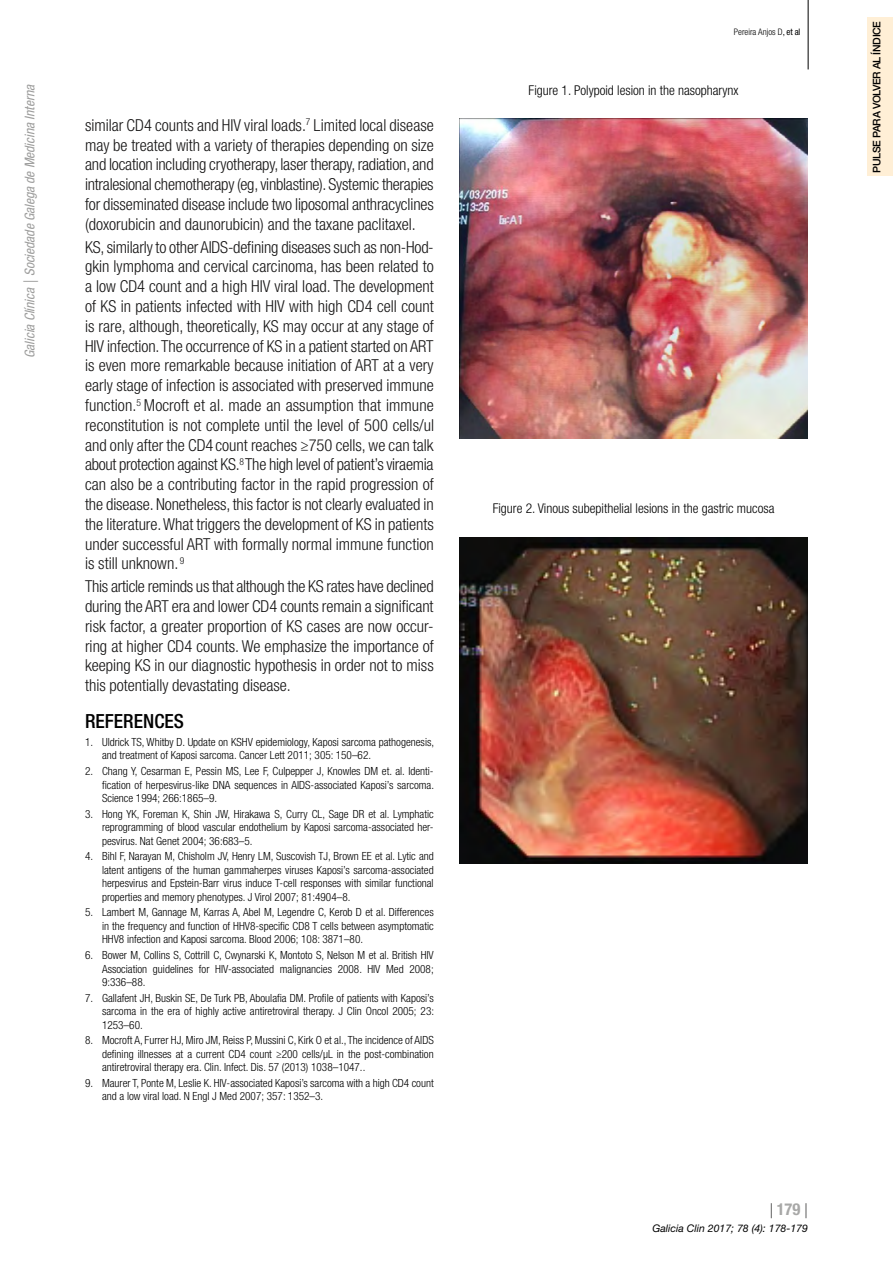
<style>
.page{position:relative;width:893px;height:1263px;background:#fff}
.page>*{position:absolute;margin:0;border:0;box-sizing:border-box;transform-origin:0 0}
.t1{font:500 condensed 19.5px "Helvetica Neue LT Std";color:#000}
.t2{font:300 condensed 16.5px/19.8px "Helvetica Neue LT Std";color:#181717;text-align:justify}
.t3{font:700 condensed 16.5px "Helvetica Neue LT Std";color:#a8a8a7}
.t4{font:300 condensed 13.5px "Helvetica Neue LT Std";color:#000}
.t5{font:italic condensed 13.5px "Helvetica Neue LT Std";color:#9d9d9c}
.t6{font:300 condensed 11.25px/13.5px "Helvetica Neue LT Std";color:#000;text-align:justify}
.t7{font:italic 10.5px "Helvetica Neue LT Std";color:#000}
.t8{font:500 10.5px "Helvetica Neue LT Std";letter-spacing:-.03em;color:#000}
.t9{font:300 condensed 9px "Helvetica Neue LT Std";color:#000}
.s1{font-weight:400}
.s2{font-weight:100;font-stretch:normal;font-size:15px;color:#000}
</style>
<div class="page">
<hr style="left:808px;top:0;width:1px;height:69px;background:#000">
<img style="left:459px;top:119px;width:349px;height:319px">
<img style="left:459px;top:537px;width:349px;height:326px">
<div style="left:867px;top:17px;width:26px;height:159px;background:#ffefd6"></div>
<p class="t5" style="left:22px;top:358px;width:275px;rotate:-90deg">Galicia Clínica | Sociedade Galega de Medicina Interna</p>
<p class="t2" style="left:85px;top:115px;width:350px">similar CD4 counts and HIV viral loads.<sup>7</sup> Limited local disease may be treated with a variety of therapies depending on size and location including cryotherapy, laser therapy, radiation, and intralesional chemotherapy (eg, vinblastine). Systemic therapies for disseminated disease include two liposomal anthracyclines (doxorubicin and daunorubicin) and the taxane paclitaxel.</p>
<p class="t2" style="left:85px;top:237px;width:351px">KS, similarly to other AIDS-defining diseases such as non-Hod&shy;gkin lymphoma and cervical carcinoma, has been related to a low CD4 count and a high HIV viral load. The development of KS in patients infected with HIV with high CD4 cell count is rare, although, theoretically, KS may occur at any stage of HIV infection. The occurrence of KS in a patient started on ART is even more remarkable because initiation of ART at a very early stage of infection is associated with preserved immune function.<sup>5</sup> Mocroft et al. made an assumption that immune reconstitution is not complete until the level of 500 cells/ul and only after the CD4count reaches ≥750 cells, we can talk about protection against KS.<sup>8</sup> The high level of patient’s viraemia can also be a contributing factor in the rapid progression of the disease. Nonetheless, this factor is not clearly evaluated in the literature. What triggers the development of KS in patients under successful ART with formally normal immune function is still unknown. <sup>9</sup></p>
<p class="t2" style="left:85px;top:576px;width:350px">This article reminds us that although the KS rates have declined during the ART era and lower CD4 counts remain a significant risk factor, a greater proportion of KS cases are now occur&shy;ring at higher CD4 counts. We emphasize the importance of keeping KS in our diagnostic hypothesis in order not to miss this potentially devastating disease.</p>
<p class="t1" style="left:85px;top:709px;width:100px">REFERENCES</p>
<p class="t6" style="left:102px;top:735px;width:334px;text-indent:-17px">1. Uldrick TS, Whitby D. Update on KSHV epidemiology, Kaposi sarcoma pathogenesis, and treatment of Kaposi sarcoma. Cancer Lett 2011; 305: 150–62.</p>
<p class="t6" style="left:102px;top:764px;width:334px;text-indent:-17px">2. Chang Y, Cesarman E, Pessin MS, Lee F, Culpepper J, Knowles DM et. al. Identi&shy;fication of herpesvirus-like DNA sequences in AIDS-associated Kaposi’s sarcoma.<br>Science 1994; 266:1865–9.</p>
<p class="t6" style="left:102px;top:807px;width:333px;text-indent:-17px">3. Hong YK, Foreman K, Shin JW, Hirakawa S, Curry CL, Sage DR et al. Lymphatic reprogramming of blood vascular endothelium by Kaposi sarcoma-associated her&shy;pesvirus. Nat Genet 2004; 36:683–5.</p>
<p class="t6" style="left:102px;top:849px;width:333px;text-indent:-17px">4. Bihl F, Narayan M, Chisholm JV, Henry LM, Suscovish TJ, Brown EE et al. Lytic and latent antigens of the human gammaherpes viruses Kaposi’s sarcoma-associated herpesvirus and Epstein-Barr virus induce T-cell responses with similar functional properties and memory phenotypes. J Virol 2007; 81:4904–8.</p>
<p class="t6" style="left:102px;top:905px;width:333px;text-indent:-17px">5. Lambert M, Gannage M, Karras A, Abel M, Legendre C, Kerob D et al. Differences in the frequency and function of HHV8-specific CD8 T cells between asymptomatic HHV8 infection and Kaposi sarcoma. Blood 2006; 108: 3871–80.</p>
<p class="t6" style="left:102px;top:948px;width:333px;text-indent:-17px">6. Bower M, Collins S, Cottrill C, Cwynarski K, Montoto S, Nelson M et al. British HIV Association guidelines for HIV-associated malignancies 2008. HIV Med 2008; 9:336–88.</p>
<p class="t6" style="left:102px;top:991px;width:334px;text-indent:-17px">7. Gallafent JH, Buskin SE, De Turk PB, Aboulafia DM. Profile of patients with Kaposi’s sarcoma in the era of highly active antiretroviral therapy. J Clin Oncol 2005; 23:<br>1253–60.</p>
<p class="t6" style="left:102px;top:1033px;width:333px;text-indent:-17px">8. Mocroft A, Furrer HJ, Miro JM, Reiss P, Mussini C, Kirk O et al., The incidence of AIDS defining illnesses at a current CD4 count ≥200 cells/μL in the post-combination antiretroviral therapy era. Clin. Infect. Dis. 57 (2013) 1038–1047..</p>
<p class="t6" style="left:102px;top:1076px;width:333px;text-indent:-17px">9. Maurer T, Ponte M, Leslie K. HIV-associated Kaposi’s sarcoma with a high CD4 count and a low viral load. N Engl J Med 2007; 357: 1352–3.</p>
<p class="t9" style="left:734px;top:27px;width:68px">Pereira Anjos D<span class="s1">, et al</span></p>
<p class="t4" style="left:529px;top:82px;width:211px">Figure 1. Polypoid lesion in the nasopharynx</p>
<p class="t4" style="left:493px;top:501px;width:283px">Figure 2. Vinous subepithelial lesions in the gastric mucosa</p>
<p class="t3" style="left:770px;top:1199px;width:40px"><span class="s2">|</span> 179 <span class="s2">|</span></p>
<p class="t7" style="left:652px;top:1222px;width:157px">Galicia Clin 2017; 78 (4): 178-179</p>
<p class="t8" style="left:870px;top:173px;width:153px;rotate:-90deg">PULSE PARA VOLVER AL ÍNDICE</p>
</div>
